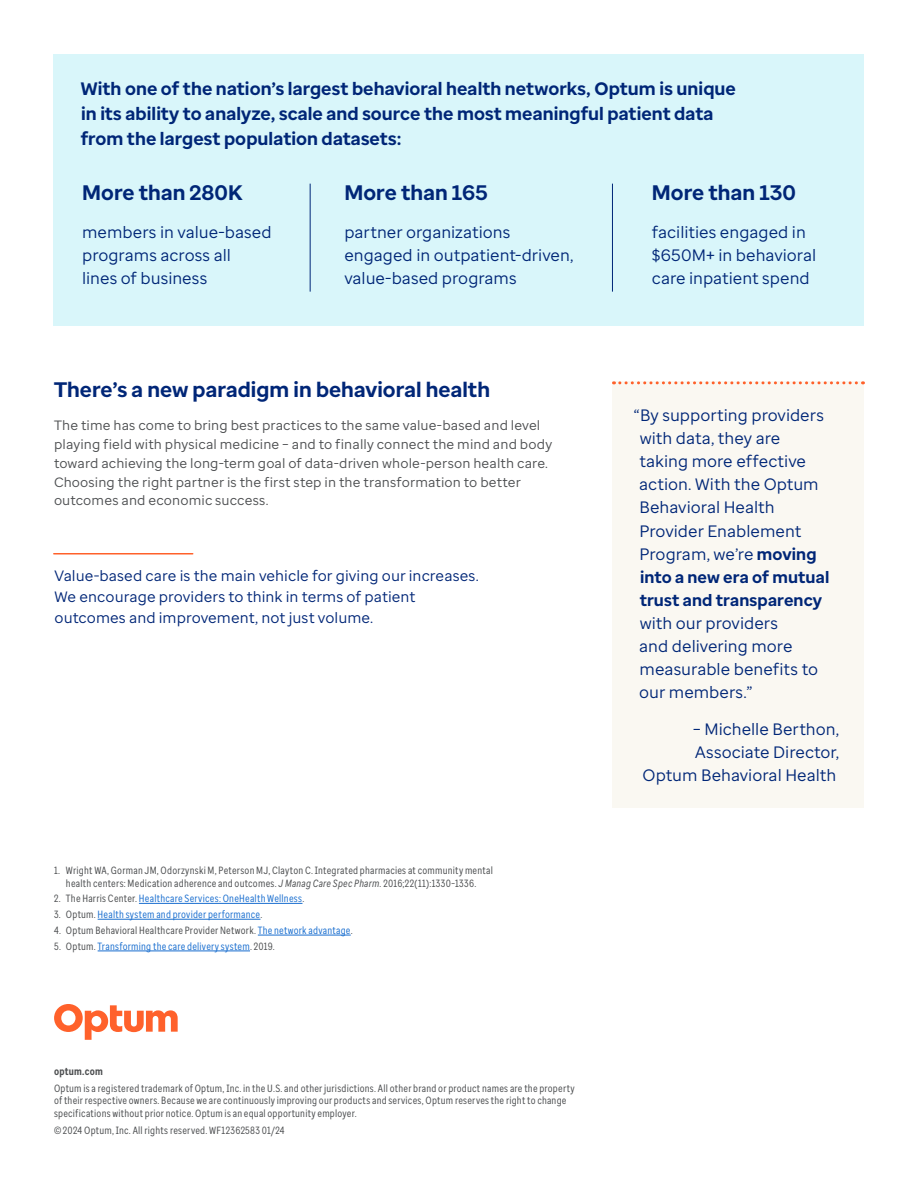
<style>
.page{position:relative;width:918px;height:1188px;background:#fff}
.page>*{position:absolute;margin:0;border:0;box-sizing:border-box;transform-origin:0 0}
.Subhead{font:700 21px "Optum Sans";letter-spacing:.005em;color:#002677}
.Body_bullet_-_Level_1{font:700 21px "Optum Sans";letter-spacing:.005em;color:#002677}
.Callout_body{font:700 18px/25.2px "Optum Sans";letter-spacing:.005em;color:#002677}
.Callout_body-2{font:16.5px/23.1px "Optum Sans";color:#002677}
.Body_bullet_-_Level_1-2{font:16.5px/23.1px "Optum Sans";color:#002677}
.Call_to_action{font:15px/21px "Optum Sans";letter-spacing:.005em;color:#002677}
.Body{font:13.5px/18.9px "Optum Sans";letter-spacing:.01em;color:#4b4d4f}
.Legal{font:10.5px/12.6px "Optum Sans Cond";letter-spacing:.02em;color:#4b4d4f;text-align:center}
.t1{font:10.5px "Optum Sans Cond";letter-spacing:.02em;color:#196ecf}
.Legal-2{font:700 10.5px "Optum Sans Cond";letter-spacing:.02em;color:#4b4d4f}
.s1{font-style:italic}
.s2{color:#4b4d4f}
.s3{color:#196ecf}
.s4{font-weight:700}
</style>
<div class="page">
<hr style="left:139px;top:903px;width:163px;height:1px;background:#196ecf">
<hr style="left:98px;top:919px;width:162px;height:1px;background:#196ecf">
<hr style="left:258px;top:935px;width:93px;height:1px;background:#196ecf">
<hr style="left:98px;top:951px;width:152px;height:1px;background:#196ecf">
<hr style="left:54px;top:553px;width:139px;height:2px;background:#ff612b">
<div style="left:53px;top:54px;width:811px;height:271px;background:#d9f6fa"></div>
<div style="left:612px;top:381px;width:252px;height:427px;background:#faf8f2"></div>
<svg style="left:613px;top:381px;width:243px;height:3px"></svg>
<hr style="left:310px;top:184px;width:1px;height:108px;background:#002677">
<hr style="left:612px;top:184px;width:1px;height:108px;background:#002677">
<svg style="left:54px;top:1004px;width:124px;height:36px"></svg>
<p class="Callout_body" style="left:81px;top:76px;width:657px">With one of the nation’s largest behavioral health networks, Optum is unique in its ability to analyze, scale and source the most meaningful patient data from the largest population datasets:</p>
<p class="Body_bullet_-_Level_1" style="left:82px;top:179px;width:162px">More than 280K</p>
<p class="Body_bullet_-_Level_1-2" style="left:82px;top:220px;width:191px">members in value-based programs across all<br>lines of business</p>
<p class="Body_bullet_-_Level_1" style="left:344px;top:179px;width:145px">More than 165</p>
<p class="Body_bullet_-_Level_1-2" style="left:344px;top:220px;width:231px">partner organizations engaged in outpatient-driven, value-based programs</p>
<p class="Subhead" style="left:54px;top:376px;width:438px">There’s a new paradigm in behavioral health</p>
<p class="Body" style="left:54px;top:416px;width:500px">The time has come to bring best practices to the same value-based and level playing field with physical medicine – and to finally connect the mind and body toward achieving the long-term goal of data-driven whole-person health care.<br>Choosing the right partner is the first step in the transformation to better outcomes and economic success.</p>
<p class="Call_to_action" style="left:55px;top:565px;width:426px">Value-based care is the main vehicle for giving our increases.<br>We encourage providers to think in terms of patient outcomes and improvement, not just volume.</p>
<p class="Legal" style="left:54px;top:864px;width:441px">1. Wright WA, Gorman JM, Odorzynski M, Peterson MJ, Clayton C. Integrated pharmacies at community mental health centers: Medication adherence and outcomes. <span class="s1">J Manag Care Spec Pharm.</span> 2016;22(11):1330–1336.</p>
<p class="t1" style="left:54px;top:892px;width:252px"><span class="s2">2. The Harris Center.</span> Healthcare Services: OneHealth Wellness<span class="s2">.</span></p>
<p class="t1" style="left:54px;top:908px;width:210px"><span class="s2">3. Optum.</span> Health system and provider performance<span class="s2">.</span></p>
<p class="Legal" style="left:54px;top:924px;width:300px">4. Optum Behavioral Healthcare Provider Network. <span class="s3">The network advantage</span>.</p>
<p class="t1" style="left:54px;top:939px;width:222px"><span class="s2">5. Optum.</span> Transforming the care delivery system<span class="s2">. 2019.</span></p>
<p class="Legal-2" style="left:54px;top:1064px;width:50px">optum.com</p>
<p class="Legal" style="left:54px;top:1082px;width:522px;text-align:left">Optum is a registered trademark of Optum, Inc. in the U.S. and other jurisdictions. All other brand or product names are the property of their respective owners. Because we are continuously improving our products and services, Optum reserves the right to change specifications without prior notice. Optum is an equal opportunity employer.</p>
<p class="Legal" style="left:54px;top:1124px;width:232px">© 2024 Optum, Inc. All rights reserved. WF12362583 01/24</p>
<p class="Body_bullet_-_Level_1" style="left:652px;top:179px;width:146px">More than 130</p>
<p class="Body_bullet_-_Level_1-2" style="left:652px;top:220px;width:166px">facilities engaged in $650M+ in behavioral care inpatient spend</p>
<p class="Callout_body-2" style="left:639px;top:404px;width:192px;text-indent:-5px">“By supporting providers with data, they are taking more effective action. With the Optum<br>Behavioral Health<br>Provider Enablement<br>Program, we’re <span class="s4">moving into a new era of mutual trust and transparency </span>with our providers<br>and delivering more measurable benefits to our members.”</p>
<p class="Callout_body-2" style="left:643px;top:717px;width:198px;text-align:right">– Michelle Berthon,<br>Associate Director,<br>Optum Behavioral Health</p>
</div>
